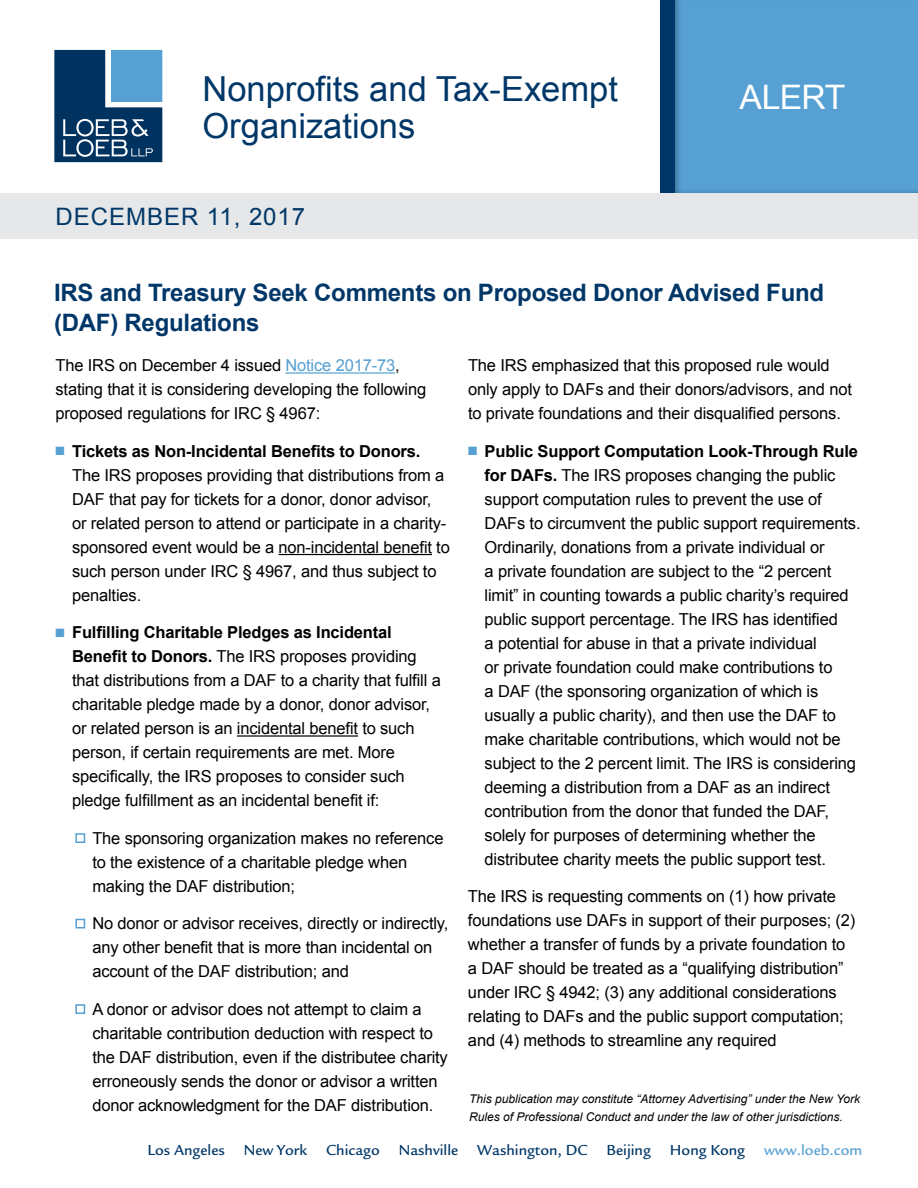
<style>
.page{position:relative;width:918px;height:1188px;background:#fff}
.page>*{position:absolute;margin:0;border:0;box-sizing:border-box;transform-origin:0 0}
.t1{font:34.5px/37.7px "Arial";color:#003768}
.t2{font:33.75px "Arial";letter-spacing:-.025em;color:#fff}
.t3{font:700 24px/30px "Arial";letter-spacing:-.01em;color:#003768}
.t4{font:24px "Arial";letter-spacing:.04em;color:#003768}
.t5{font:16.5px/24px "Arial";letter-spacing:-.01em;color:#000}
.t6{font:500 15px "Legacy Sans";color:#003768}
.t7{font:500 15px "Legacy Sans";color:#56a0d3}
.t8{font:italic 12px/18px "Arial";color:#000}
.s1{color:#56a0d3}
.s2{font-weight:700}
</style>
<div class="page">
<div style="left:662px;top:0;width:256px;height:195px;background:#000;opacity:.75"></div>
<div style="left:660px;top:0;width:15px;height:194px;background:#003768"></div>
<hr style="left:285px;top:372px;width:110px;height:2px;background:#56a0d3">
<hr style="left:279px;top:554px;width:153px;height:1px;background:#000">
<hr style="left:237px;top:735px;width:121px;height:2px;background:#000">
<div style="left:75px;top:833px;width:10px;height:10px;border:2px solid #56a0d3"></div>
<div style="left:75px;top:919px;width:10px;height:10px;border:2px solid #56a0d3"></div>
<div style="left:75px;top:1004px;width:10px;height:10px;border:2px solid #56a0d3"></div>
<div style="left:0;top:194px;width:918px;height:45px;background:#e6e7e8"></div>
<svg style="left:55px;top:50px;width:107px;height:112px;background:#32638d"></svg>
<h1 class="t1" style="left:202px;top:70px;width:417px">Nonprofits and Tax-Exempt<br>Organizations</h1>
<h2 class="t2" style="left:740px;top:75px;width:108px">ALERT</h2>
<h3 class="t4" style="left:56px;top:201px;width:251px">DECEMBER 11, 2017</h3>
<h3 class="t3" style="left:54px;top:278px;width:772px">IRS and Treasury Seek Comments on Proposed Donor Advised Fund (DAF) Regulations</h3>
<p class="t5" style="left:56px;top:354px;width:372px">The IRS on December 4 issued <span class="s1">Notice 2017-73</span>, stating that it is considering developing the following proposed regulations for IRC § 4967:</p>
<p class="t5" style="left:72px;top:439px;width:379px;text-indent:-17px"><span class="s1">■</span> <span class="s2">Tickets as Non-Incidental Benefits to Donors.<br></span>The IRS proposes providing that distributions from a DAF that pay for tickets for a donor, donor advisor, or related person to attend or participate in a charity&shy;sponsored event would be a non-incidental benefit to such person under IRC § 4967, and thus subject to penalties.</p>
<p class="t5" style="left:72px;top:621px;width:370px;text-indent:-17px"><span class="s1">■</span> <span class="s2">Fulfilling Charitable Pledges as Incidental Benefit to Donors.</span> The IRS proposes providing that distributions from a DAF to a charity that fulfill a charitable pledge made by a donor, donor advisor, or related person is an incidental benefit to such person, if certain requirements are met. More specifically, the IRS proposes to consider such pledge fulfillment as an incidental benefit if:</p>
<p class="t5" style="left:92px;top:826px;width:353px">The sponsoring organization makes no reference to the existence of a charitable pledge when making the DAF distribution;</p>
<p class="t5" style="left:92px;top:912px;width:358px">No donor or advisor receives, directly or indirectly, any other benefit that is more than incidental on account of the DAF distribution; and</p>
<p class="t5" style="left:92px;top:997px;width:357px">A donor or advisor does not attempt to claim a charitable contribution deduction with respect to the DAF distribution, even if the distributee charity erroneously sends the donor or advisor a written donor acknowledgment for the DAF distribution.</p>
<p class="t5" style="left:468px;top:354px;width:385px">The IRS emphasized that this proposed rule would only apply to DAFs and their donors/advisors, and not to private foundations and their disqualified persons.</p>
<p class="t5" style="left:485px;top:439px;width:377px;text-indent:-17px"><span class="s1">■</span> <span class="s2">Public Support Computation Look-Through Rule for DAFs.</span> The IRS proposes changing the public support computation rules to prevent the use of DAFs to circumvent the public support requirements.<br>Ordinarily, donations from a private individual or<br>a private foundation are subject to the “2 percent limit” in counting towards a public charity’s required public support percentage. The IRS has identified<br>a potential for abuse in that a private individual<br>or private foundation could make contributions to<br>a DAF (the sponsoring organization of which is usually a public charity), and then use the DAF to make charitable contributions, which would not be subject to the 2 percent limit. The IRS is considering deeming a distribution from a DAF as an indirect contribution from the donor that funded the DAF, solely for purposes of determining whether the distributee charity meets the public support test.</p>
<p class="t5" style="left:468px;top:885px;width:389px">The IRS is requesting comments on (1) how private foundations use DAFs in support of their purposes; (2) whether a transfer of funds by a private foundation to a DAF should be treated as a “qualifying distribution” under IRC § 4942; (3) any additional considerations relating to DAFs and the public support computation; and (4) methods to streamline any required</p>
<p class="t8" style="left:469px;top:1089px;width:392px">This publication may constitute “Attorney Advertising” under the New York<br>Rules of Professional Conduct and under the law of other jurisdictions.</p>
<p class="t6" style="left:147px;top:1141px;width:79px">Los Angeles</p>
<p class="t6" style="left:244px;top:1141px;width:65px">New York</p>
<p class="t6" style="left:326px;top:1141px;width:55px">Chicago</p>
<p class="t6" style="left:399px;top:1141px;width:61px">Nashville</p>
<p class="t6" style="left:477px;top:1141px;width:112px">Washington, DC</p>
<p class="t6" style="left:607px;top:1141px;width:46px">Beijing</p>
<p class="t6" style="left:670px;top:1141px;width:77px">Hong Kong</p>
<p class="t7" style="left:764px;top:1141px;width:100px">www.loeb.com</p>
</div>
